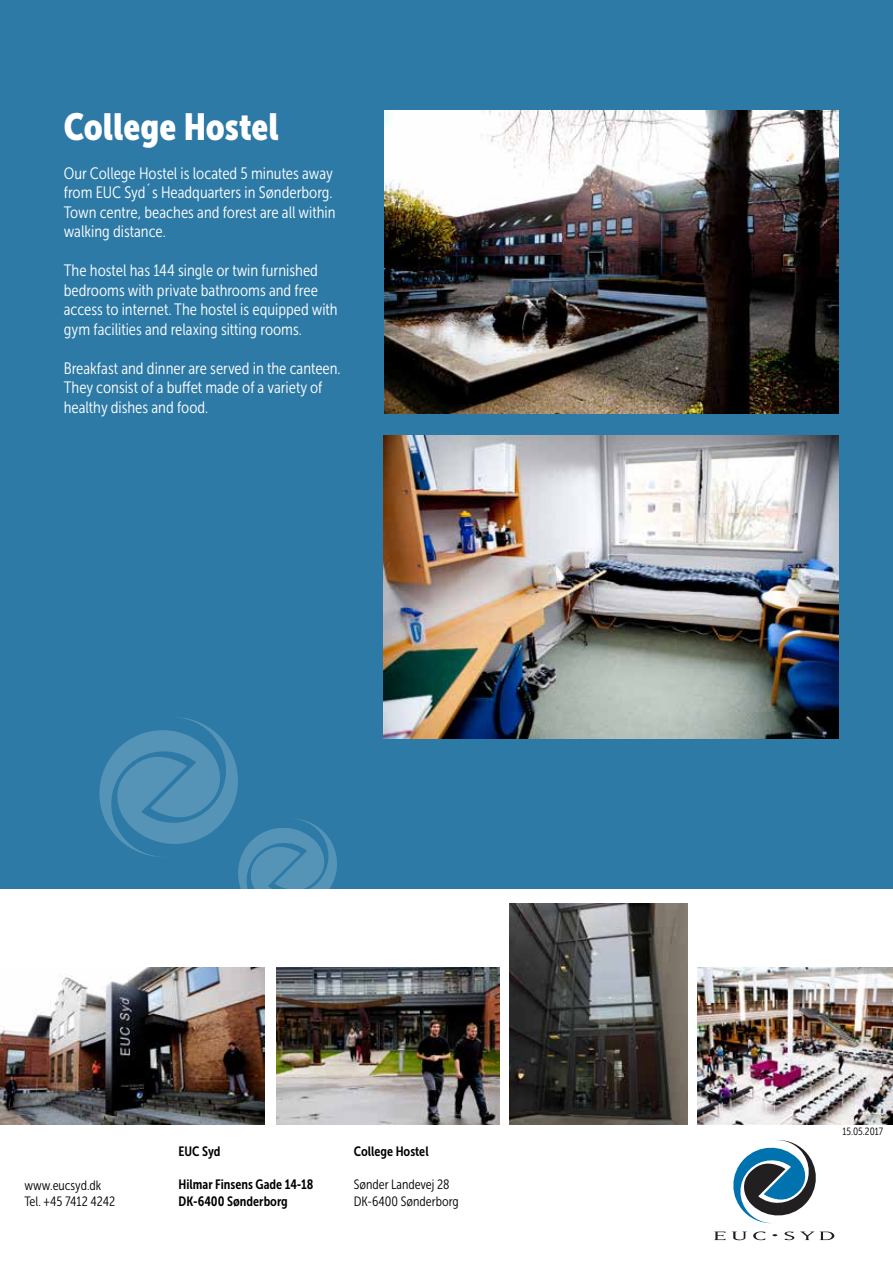
<style>
.page{position:relative;width:893px;height:1263px;background:#fff}
.page>*{position:absolute;margin:0;border:0;box-sizing:border-box;transform-origin:0 0}
.t1{font:37.5px "Museo Sans Cond 900";color:#fff}
.t2{font:16.5px/19.5px "Museo Sans Cond 300";color:#fff}
.t3{font:13.5px/16.5px "Museo Sans Cond 300";color:#000}
.t4{font:13.5px/16.5px "Museo Sans Cond 700";color:#000}
.t5{font:10.5px "Museo Sans Cond 300";color:#000}
</style>
<div class="page">
<svg style="left:733px;top:1140px;width:83px;height:84px"></svg>
<svg style="left:714px;top:1231px;width:11px;height:9px"></svg>
<svg style="left:732px;top:1231px;width:15px;height:9px"></svg>
<svg style="left:753px;top:1231px;width:12px;height:9px"></svg>
<svg style="left:784px;top:1231px;width:10px;height:9px"></svg>
<svg style="left:800px;top:1231px;width:34px;height:9px"></svg>
<img style="left:698px;top:967px;width:195px;height:158px">
<img style="left:509px;top:903px;width:178px;height:222px">
<img style="left:276px;top:967px;width:223px;height:158px">
<img style="left:0;top:967px;width:265px;height:158px">
<div style="left:0;top:0;width:893px;height:889px;background:#2d7aa6"></div>
<img style="left:384px;top:435px;width:455px;height:303px">
<img style="left:384px;top:110px;width:455px;height:304px">
<svg style="left:99px;top:717px;width:238px;height:172px"></svg>
<h1 class="t1" style="left:64px;top:105px;width:217px">College Hostel</h1>
<p class="t2" style="left:64px;top:163px;width:273px">Our College Hostel is located 5 minutes away from EUC Syd´s Headquarters in Sønderborg.<br>Town centre, beaches and forest are all within walking distance.</p>
<p class="t2" style="left:64px;top:261px;width:275px">The hostel has 144 single or twin furnished bedrooms with private bathrooms and free access to internet. The hostel is equipped with gym facilities and relaxing sitting rooms.</p>
<p class="t2" style="left:64px;top:358px;width:278px">Breakfast and dinner are served in the canteen.<br>They consist of a buffet made of a variety of healthy dishes and food.</p>
<p class="t3" style="left:24px;top:1177px;width:92px">www.eucsyd.dk<br>Tel. +45 7412 4242</p>
<p class="t4" style="left:179px;top:1143px;width:43px">EUC Syd</p>
<p class="t4" style="left:179px;top:1176px;width:136px">Hilmar Finsens Gade 14-18<br>DK-6400 Sønderborg</p>
<p class="t4" style="left:354px;top:1143px;width:76px">College Hostel</p>
<p class="t3" style="left:354px;top:1176px;width:106px">Sønder Landevej 28<br>DK-6400 Sønderborg</p>
<p class="t5" style="left:842px;top:1126px;width:42px">15.05.2017</p>
</div>
